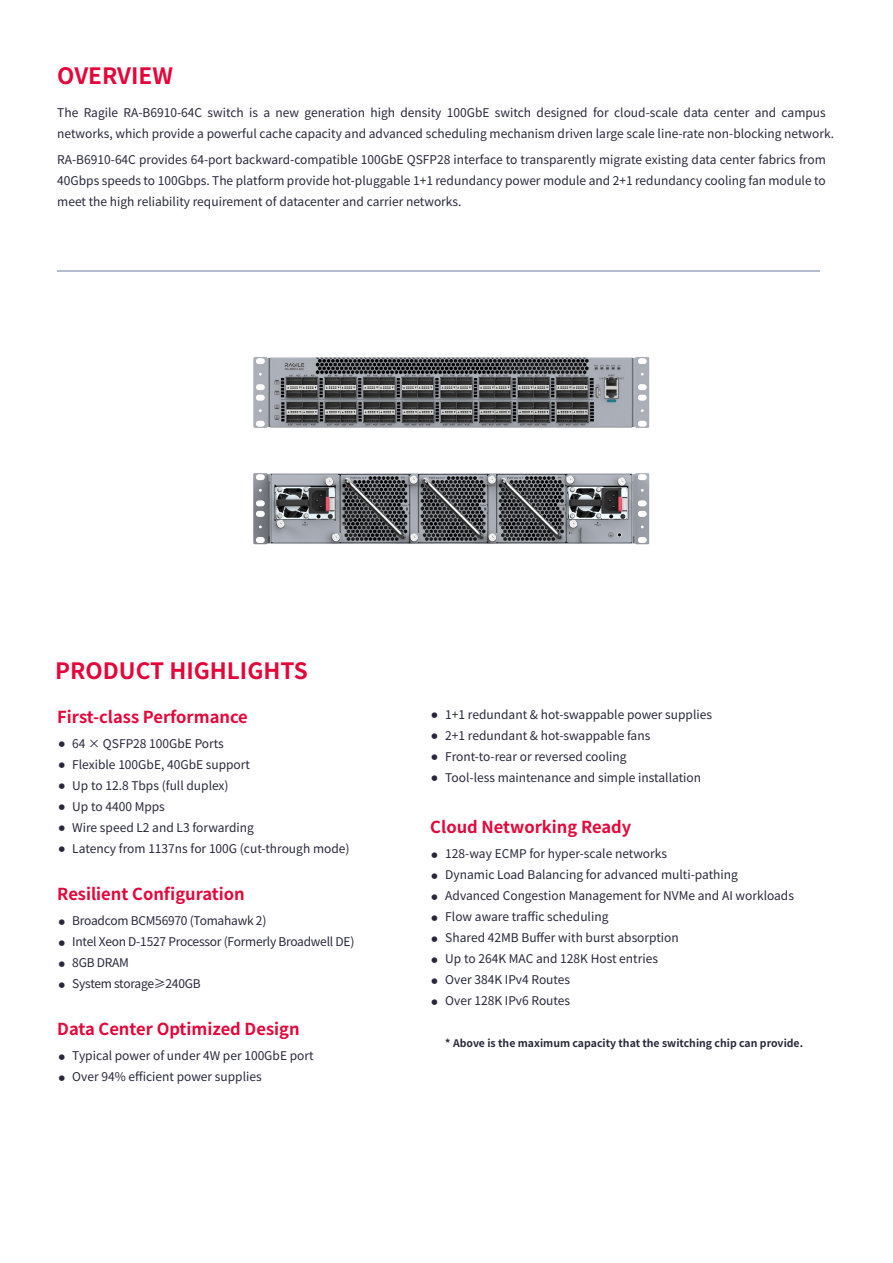
<style>
.page{position:relative;width:893px;height:1263px;background:#fff}
.page>*{position:absolute;margin:0;border:0;box-sizing:border-box;transform-origin:0 0}
.t1{font:700 22.5px "Source Han Sans CN";color:#e60539}
.t2{font:700 16.5px "Source Han Sans CN";color:#e60539}
.t3{font:12px/21px "Source Han Sans CN";color:#28283c}
.t4{font:12px/21px "Source Han Sans CN";letter-spacing:-.02em;color:#28283c}
.t5{font:700 10.5px "Source Han Sans SC";color:#28283c}
.t6{font:300 7.5px "Adobe Song Std";color:#28283c}
</style>
<div class="page">
<hr style="left:57px;top:270px;width:763px;height:1px;background:#b4bdcd">
<img style="left:253px;top:357px;width:397px;height:71px">
<img style="left:253px;top:473px;width:397px;height:72px">
<h1 class="t1" style="left:57px;top:63px;width:117px">OVERVIEW</h1>
<p class="t3" style="left:57px;top:103px;width:778px">The Ragile RA-B6910-64C switch is a new generation high density 100GbE switch designed for cloud-scale data center and campus networks, which provide a powerful cache capacity and advanced scheduling mechanism driven large scale line-rate non-blocking network.</p>
<p class="t3" style="left:57px;top:149px;width:770px;text-align:justify">RA-B6910-64C provides 64-port backward-compatible 100GbE QSFP28 interface to transparently migrate existing data center fabrics from 40Gbps speeds to 100Gbps. The platform provide hot-pluggable 1+1 redundancy power module and 2+1 redundancy cooling fan module to meet the high reliability requirement of datacenter and carrier networks.</p>
<h1 class="t1" style="left:55px;top:658px;width:254px">PRODUCT HIGHLIGHTS</h1>
<h2 class="t2" style="left:57px;top:707px;width:192px">First-class Performance</h2>
<p class="t3" style="left:72px;top:733px;width:279px">64 × QSFP28 100GbE Ports<br>Flexible 100GbE, 40GbE support<br>Up to 12.8 Tbps (full duplex)<br>Up to 4400 Mpps<br>Wire speed L2 and L3 forwarding<br>Latency from 1137ns for 100G (cut-through mode)</p>
<h2 class="t2" style="left:57px;top:884px;width:189px">Resilient Configuration</h2>
<p class="t4" style="left:72px;top:910px;width:284px">Broadcom BCM56970 (Tomahawk 2)<br>Intel Xeon D-1527 Processor (Formerly Broadwell DE)<br>8GB DRAM<br>System storage≥240GB</p>
<h2 class="t2" style="left:57px;top:1019px;width:244px">Data Center Optimized Design</h2>
<p class="t3" style="left:72px;top:1045px;width:243px">Typical power of under 4W per 100GbE port<br>Over 94% efficient power supplies</p>
<p class="t6" style="left:58px;top:740px;width:9px">●</p>
<p class="t6" style="left:58px;top:761px;width:9px">●</p>
<p class="t6" style="left:58px;top:782px;width:9px">●</p>
<p class="t6" style="left:58px;top:803px;width:9px">●</p>
<p class="t6" style="left:58px;top:824px;width:9px">●</p>
<p class="t6" style="left:58px;top:845px;width:9px">●</p>
<p class="t6" style="left:58px;top:918px;width:9px">●</p>
<p class="t6" style="left:58px;top:939px;width:9px">●</p>
<p class="t6" style="left:58px;top:960px;width:9px">●</p>
<p class="t6" style="left:58px;top:981px;width:9px">●</p>
<p class="t6" style="left:58px;top:1053px;width:9px">●</p>
<p class="t6" style="left:58px;top:1074px;width:9px">●</p>
<p class="t3" style="left:445px;top:704px;width:268px">1+1 redundant &amp; hot-swappable power supplies 2+1 redundant &amp; hot-swappable fans Front-to-rear or reversed cooling<br>Tool-less maintenance and simple installation</p>
<h2 class="t2" style="left:430px;top:817px;width:202px">Cloud Networking Ready</h2>
<p class="t3" style="left:445px;top:844px;width:350px">128-way ECMP for hyper-scale networks<br>Dynamic Load Balancing for advanced multi-pathing Advanced Congestion Management for NVMe and AI workloads Flow aware traffic scheduling<br>Shared 42MB Buffer with burst absorption<br>Up to 264K MAC and 128K Host entries<br>Over 384K IPv4 Routes<br>Over 128K IPv6 Routes</p>
<p class="t5" style="left:445px;top:1037px;width:359px">* Above is the maximum capacity that the switching chip can provide.</p>
<p class="t6" style="left:431px;top:711px;width:9px">●</p>
<p class="t6" style="left:431px;top:732px;width:9px">●</p>
<p class="t6" style="left:431px;top:753px;width:9px">●</p>
<p class="t6" style="left:431px;top:774px;width:9px">●</p>
<p class="t6" style="left:431px;top:851px;width:9px">●</p>
<p class="t6" style="left:431px;top:872px;width:9px">●</p>
<p class="t6" style="left:431px;top:893px;width:9px">●</p>
<p class="t6" style="left:431px;top:914px;width:9px">●</p>
<p class="t6" style="left:431px;top:935px;width:9px">●</p>
<p class="t6" style="left:431px;top:956px;width:9px">●</p>
<p class="t6" style="left:431px;top:977px;width:9px">●</p>
<p class="t6" style="left:431px;top:998px;width:9px">●</p>
</div>
